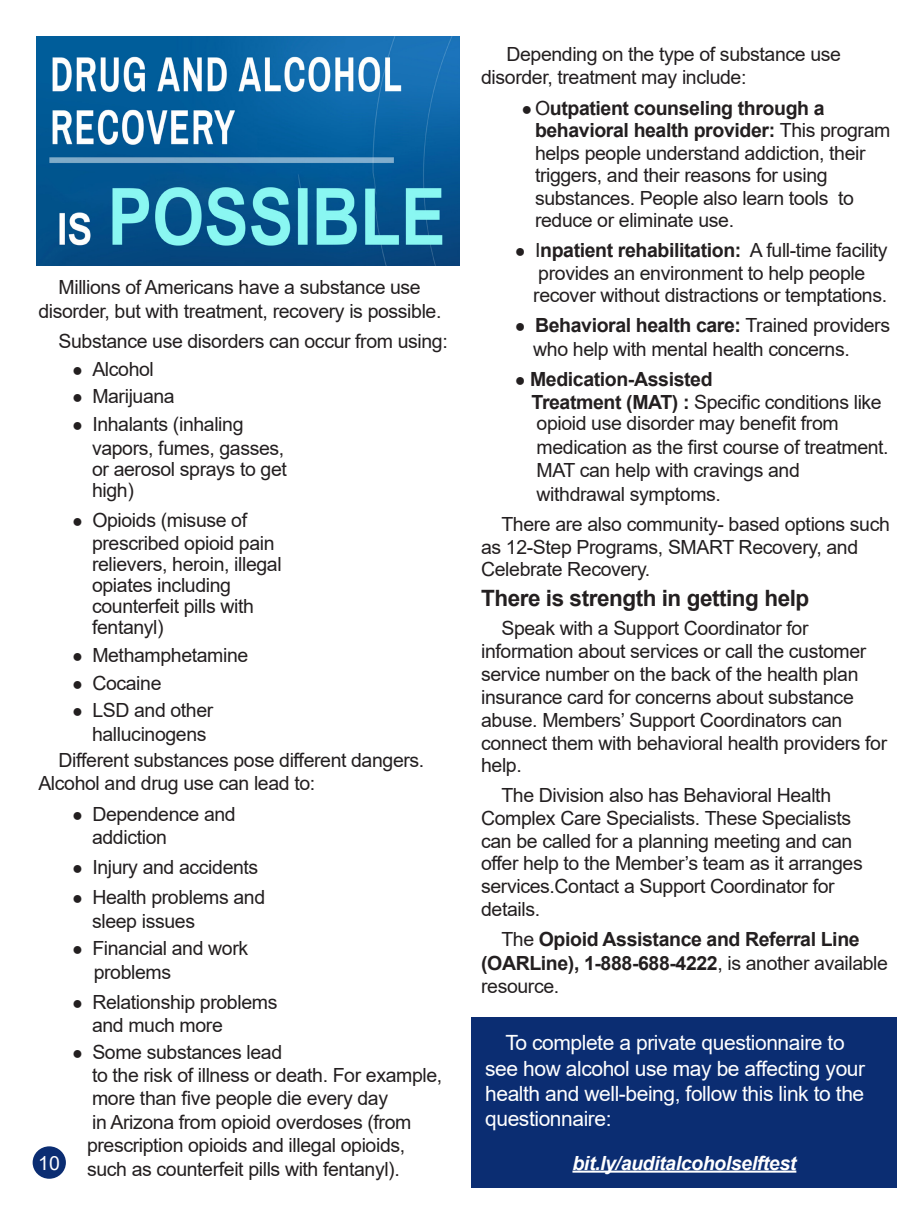
<style>
.page{position:relative;width:918px;height:1215px;background:#fff}
.page>*{position:absolute;margin:0;border:0;box-sizing:border-box;transform-origin:0 0}
.Paragraph_Style_1{font:700 22.5px "Arial";letter-spacing:-.02em;color:#231f20}
.Paragraph_Style_1-2{font:21px/25.2px "Arial";letter-spacing:-.02em;color:#fff}
.Paragraph_Style_1-3{font:19.5px/23.4px "Arial";letter-spacing:-.02em;color:#231f20}
.Paragraph_Style_1-4{font:700 19.5px/23.4px "Arial";letter-spacing:-.02em;color:#231f20}
.t1{font:italic 700 19.5px "Arial";letter-spacing:-.02em;color:#fff}
.Paragraph_Style_1-5{font:19.5px "Arial";color:#fff}
.s1{font-family:"Noto Serif";font-size:18px}
.s2{font-weight:700}
.s3{font-family:"Noto Serif";font-weight:400;font-size:18px}
.s4{font-weight:400}
</style>
<div class="page">
<div style="left:33px;top:1146px;width:33px;height:33px;background:#0b2d72;border-radius:50%"></div>
<img style="left:36px;top:36px;width:423px;height:229px">
<div style="left:472px;top:1017px;width:425px;height:171px;background:#0b2d72"></div>
<hr style="left:572px;top:1171px;width:224px;height:2px;background:#fff">
<p class="Paragraph_Style_1-3" style="left:481px;top:42px;width:361px;text-indent:25px">Depending on the type of substance use disorder, treatment may include:</p>
<p class="Paragraph_Style_1-3" style="left:535px;top:96px;width:357px;line-height:22.5px;text-indent:-13px"><span class="s1">●</span> O<span class="s2">utpatient counseling through a behavioral health provider:</span> This program helps people understand addiction, their triggers, and their reasons for using substances. People also learn tools to reduce or eliminate use.</p>
<p class="Paragraph_Style_1-3" style="left:533px;top:239px;width:356px;line-height:22.5px;text-indent:-18px"><span class="s1">●</span> I<span class="s2">npatient rehabilitation:</span> A full-time facility provides an environment to help people recover without distractions or temptations.</p>
<p class="Paragraph_Style_1-3" style="left:533px;top:314px;width:358px;text-indent:-18px"><span class="s1">●</span> <span class="s2">Behavioral health care:</span> Trained providers who help with mental health concerns.</p>
<p class="Paragraph_Style_1-4" style="left:532px;top:368px;width:352px;text-indent:-17px"><span class="s3">●</span> Medication-Assisted<br>Treatment (MAT) : <span class="s4">Specific conditions like</span></p>
<p class="Paragraph_Style_1-3" style="left:537px;top:412px;width:354px">opioid use disorder may benefit from medication as the first course of treatment.<br>MAT can help with cravings and withdrawal symptoms.</p>
<p class="Paragraph_Style_1-3" style="left:481px;top:512px;width:410px;line-height:22.8px;text-indent:20px">There are also community- based options such as 12-Step Programs, SMART Recovery, and<br>Celebrate Recovery.</p>
<p class="Paragraph_Style_1" style="left:481px;top:582px;width:330px">There is strength in getting help</p>
<p class="Paragraph_Style_1-3" style="left:481px;top:617px;width:408px;line-height:22.8px;text-indent:20px">Speak with a Support Coordinator for information about services or call the customer service number on the back of the health plan insurance card for concerns about substance abuse. Members’ Support Coordinators can connect them with behavioral health providers for help.</p>
<p class="Paragraph_Style_1-3" style="left:481px;top:784px;width:383px;line-height:22.8px;text-indent:20px">The Division also has Behavioral Health Complex Care Specialists. These Specialists can be called for a planning meeting and can offer help to the Member’s team as it arranges services.Contact a Support Coordinator for details.</p>
<p class="Paragraph_Style_1-4" style="left:481px;top:928px;width:408px;text-indent:20px"><span class="s4">The</span> Opioid Assistance and Referral Line (OARLine), 1-888-688-4222<span class="s4">, is another available resource.</span></p>
<p class="Paragraph_Style_1-3" style="left:38px;top:276px;width:405px;text-align:center">Millions of Americans have a substance use disorder, but with treatment, recovery is possible.</p>
<p class="Paragraph_Style_1-3" style="left:59px;top:329px;width:391px">Substance use disorders can occur from using:</p>
<p class="Paragraph_Style_1-3" style="left:72px;top:357px;width:83px"><span class="s1">●</span> Alcohol</p>
<p class="Paragraph_Style_1-3" style="left:72px;top:385px;width:104px"><span class="s1">●</span> Marijuana</p>
<p class="Paragraph_Style_1-3" style="left:92px;top:412px;width:194px;text-indent:-20px"><span class="s1">●</span> Inhalants (inhaling vapors, fumes, gasses,</p>
<p class="Paragraph_Style_1-3" style="left:92px;top:458px;width:196px;line-height:21px">or aerosol sprays to get high)</p>
<p class="Paragraph_Style_1-3" style="left:92px;top:508px;width:184px;text-indent:-20px"><span class="s1">●</span> Opioids (misuse of prescribed opioid pain</p>
<p class="Paragraph_Style_1-3" style="left:92px;top:554px;width:191px;line-height:21px">relievers, heroin, illegal opiates including counterfeit pills with fentanyl)</p>
<p class="Paragraph_Style_1-3" style="left:72px;top:643px;width:178px"><span class="s1">●</span> Methamphetamine</p>
<p class="Paragraph_Style_1-3" style="left:72px;top:671px;width:91px"><span class="s1">●</span> Cocaine</p>
<p class="Paragraph_Style_1-3" style="left:92px;top:699px;width:123px;text-indent:-20px"><span class="s1">●</span> LSD and other hallucinogens</p>
<p class="Paragraph_Style_1-3" style="left:38px;top:748px;width:388px;text-indent:20px">Different substances pose different dangers.<br>Alcohol and drug use can lead to:</p>
<p class="Paragraph_Style_1-3" style="left:92px;top:802px;width:145px;text-indent:-20px"><span class="s1">●</span> Dependence and addiction</p>
<p class="Paragraph_Style_1-3" style="left:72px;top:855px;width:188px"><span class="s1">●</span> Injury and accidents</p>
<p class="Paragraph_Style_1-3" style="left:92px;top:886px;width:175px;text-indent:-20px"><span class="s1">●</span> Health problems and sleep issues</p>
<p class="Paragraph_Style_1-3" style="left:94px;top:937px;width:156px;text-indent:-22px"><span class="s1">●</span> Financial and work problems</p>
<p class="Paragraph_Style_1-3" style="left:92px;top:990px;width:187px;text-indent:-20px"><span class="s1">●</span> Relationship problems and much more</p>
<p class="Paragraph_Style_1-3" style="left:87px;top:1040px;width:357px;text-indent:-15px"><span class="s1">●</span> Some substances lead<br>to the risk of illness or death. For example, more than five people die every day<br>in Arizona from opioid overdoses (from prescription opioids and illegal opioids, such as counterfeit pills with fentanyl).</p>
<p class="Paragraph_Style_1-2" style="left:485px;top:1030px;width:382px;text-indent:20px">To complete a private questionnaire to see how alcohol use may be affecting your health and well-being, follow this link to the questionnaire:</p>
<p class="t1" style="left:572px;top:1150px;width:225px">bit.ly/auditalcoholselftest</p>
<p class="Paragraph_Style_1-5" style="left:38px;top:1149px;width:23px">10</p>
</div>
